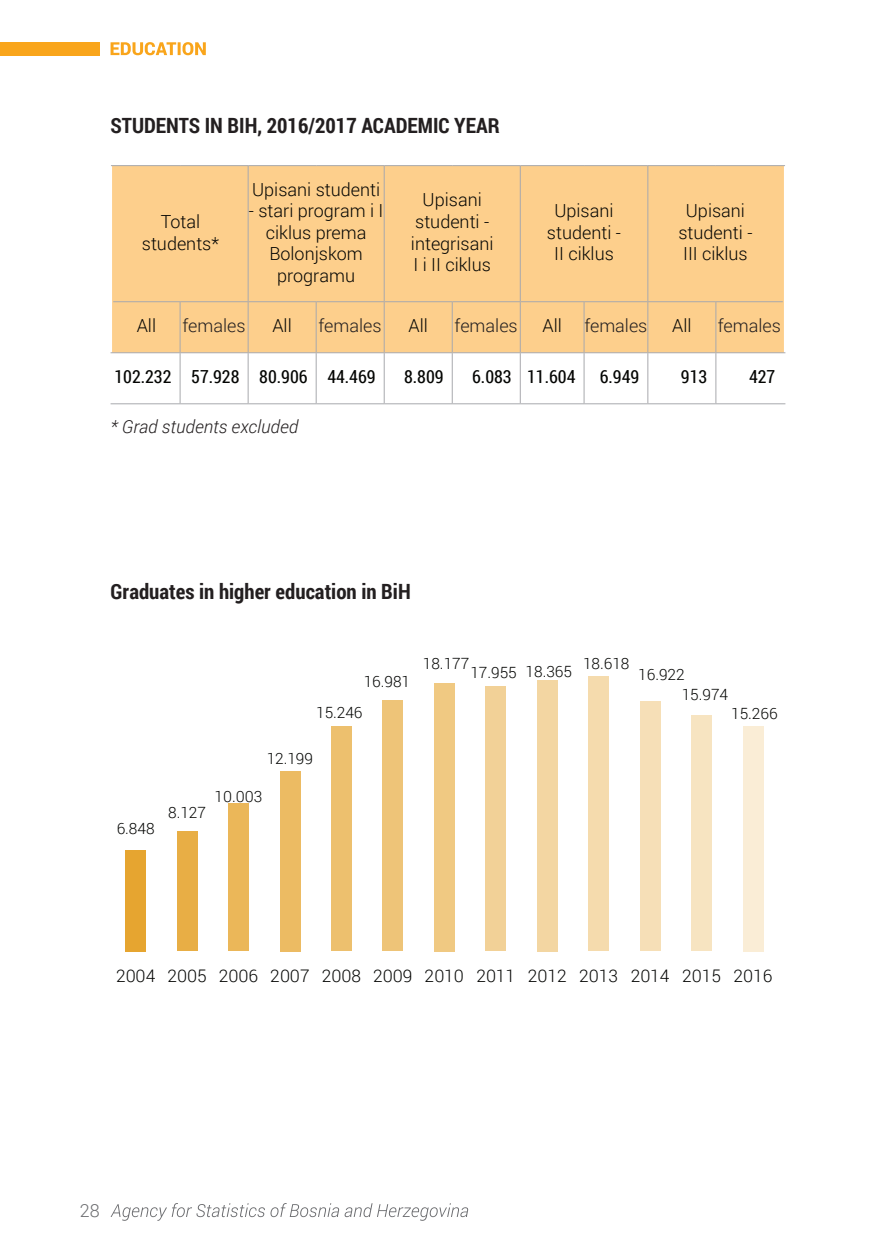
<style>
.page{position:relative;width:893px;height:1259px;background:#fff}
.page>*{position:absolute;margin:0;border:0;box-sizing:border-box;transform-origin:0 0}
.t1{font:700 21px "Roboto Condensed";color:#231f20}
.t2{font:300 18px/21.6px "Roboto";color:#040503;text-align:center}
.t3{font:18px "Roboto Condensed";color:#040503}
.t4{font:300 18px "Roboto";color:#231f20}
.t5{font:italic 300 18px "Roboto";color:#231f20}
.t6{font:300 18px "Roboto";color:#6c6d70}
.t7{font:300 17.4px "Roboto";letter-spacing:.005em;color:#040503}
.t8{font:300 15.6px/20.1px "Roboto";color:#040503}
</style>
<div class="page">
<div style="left:0;top:42px;width:100px;height:13px;background:#f9a51b"></div>
<svg style="left:111px;top:1203px;width:357px;height:17px"></svg>
<div style="left:112px;top:166px;width:672px;height:186px;background:#fdcf8c"></div>
<hr style="left:111px;top:165px;width:69px;height:1px;background:#a8a9ad">
<hr style="left:180px;top:165px;width:68px;height:1px;background:#a8a9ad">
<hr style="left:248px;top:165px;width:68px;height:1px;background:#a8a9ad">
<hr style="left:248px;top:166px;width:1px;height:135px;background:#a8a9ad">
<hr style="left:316px;top:165px;width:68px;height:1px;background:#a8a9ad">
<hr style="left:384px;top:165px;width:68px;height:1px;background:#a8a9ad">
<hr style="left:384px;top:166px;width:1px;height:135px;background:#a8a9ad">
<hr style="left:452px;top:165px;width:68px;height:1px;background:#a8a9ad">
<hr style="left:520px;top:165px;width:64px;height:1px;background:#a8a9ad">
<hr style="left:520px;top:166px;width:1px;height:135px;background:#a8a9ad">
<hr style="left:584px;top:165px;width:64px;height:1px;background:#a8a9ad">
<hr style="left:648px;top:165px;width:68px;height:1px;background:#a8a9ad">
<hr style="left:647px;top:166px;width:1px;height:135px;background:#a8a9ad">
<hr style="left:716px;top:165px;width:69px;height:1px;background:#a8a9ad">
<hr style="left:113px;top:301px;width:67px;height:1px;background:#a8a9ad">
<hr style="left:180px;top:301px;width:68px;height:1px;background:#a8a9ad">
<hr style="left:180px;top:302px;width:1px;height:50px;background:#a8a9ad">
<hr style="left:248px;top:301px;width:68px;height:1px;background:#a8a9ad">
<hr style="left:248px;top:302px;width:1px;height:50px;background:#a8a9ad">
<hr style="left:316px;top:301px;width:68px;height:1px;background:#a8a9ad">
<hr style="left:316px;top:302px;width:1px;height:50px;background:#a8a9ad">
<hr style="left:384px;top:301px;width:68px;height:1px;background:#a8a9ad">
<hr style="left:384px;top:302px;width:1px;height:50px;background:#a8a9ad">
<hr style="left:452px;top:301px;width:68px;height:1px;background:#a8a9ad">
<hr style="left:452px;top:302px;width:1px;height:50px;background:#a8a9ad">
<hr style="left:520px;top:301px;width:64px;height:1px;background:#a8a9ad">
<hr style="left:520px;top:302px;width:1px;height:50px;background:#a8a9ad">
<hr style="left:584px;top:301px;width:64px;height:1px;background:#a8a9ad">
<hr style="left:584px;top:302px;width:1px;height:50px;background:#a8a9ad">
<hr style="left:648px;top:301px;width:68px;height:1px;background:#a8a9ad">
<hr style="left:647px;top:302px;width:1px;height:50px;background:#a8a9ad">
<hr style="left:716px;top:301px;width:67px;height:1px;background:#a8a9ad">
<hr style="left:715px;top:302px;width:1px;height:50px;background:#a8a9ad">
<hr style="left:111px;top:352px;width:69px;height:1px;background:#a8a9ad">
<hr style="left:180px;top:352px;width:68px;height:1px;background:#a8a9ad">
<hr style="left:180px;top:353px;width:1px;height:50px;background:#a8a9ad">
<hr style="left:248px;top:352px;width:68px;height:1px;background:#a8a9ad">
<hr style="left:248px;top:353px;width:1px;height:50px;background:#a8a9ad">
<hr style="left:316px;top:352px;width:68px;height:1px;background:#a8a9ad">
<hr style="left:316px;top:353px;width:1px;height:50px;background:#a8a9ad">
<hr style="left:384px;top:352px;width:68px;height:1px;background:#a8a9ad">
<hr style="left:384px;top:353px;width:1px;height:50px;background:#a8a9ad">
<hr style="left:452px;top:352px;width:68px;height:1px;background:#a8a9ad">
<hr style="left:452px;top:353px;width:1px;height:50px;background:#a8a9ad">
<hr style="left:520px;top:352px;width:64px;height:1px;background:#a8a9ad">
<hr style="left:520px;top:353px;width:1px;height:50px;background:#a8a9ad">
<hr style="left:584px;top:352px;width:64px;height:1px;background:#a8a9ad">
<hr style="left:584px;top:353px;width:1px;height:50px;background:#a8a9ad">
<hr style="left:648px;top:352px;width:68px;height:1px;background:#a8a9ad">
<hr style="left:647px;top:353px;width:1px;height:50px;background:#a8a9ad">
<hr style="left:716px;top:352px;width:69px;height:1px;background:#a8a9ad">
<hr style="left:715px;top:353px;width:1px;height:50px;background:#a8a9ad">
<hr style="left:111px;top:403px;width:69px;height:1px;background:#a8a9ad">
<hr style="left:180px;top:403px;width:68px;height:1px;background:#a8a9ad">
<hr style="left:248px;top:403px;width:68px;height:1px;background:#a8a9ad">
<hr style="left:316px;top:403px;width:68px;height:1px;background:#a8a9ad">
<hr style="left:384px;top:403px;width:68px;height:1px;background:#a8a9ad">
<hr style="left:452px;top:403px;width:68px;height:1px;background:#a8a9ad">
<hr style="left:520px;top:403px;width:64px;height:1px;background:#a8a9ad">
<hr style="left:584px;top:403px;width:64px;height:1px;background:#a8a9ad">
<hr style="left:648px;top:403px;width:68px;height:1px;background:#a8a9ad">
<hr style="left:716px;top:403px;width:69px;height:1px;background:#a8a9ad">
<img style="left:125px;top:951px;width:21px;height:1px">
<img style="left:197px;top:831px;width:1px;height:120px">
<img style="left:280px;top:771px;width:21px;height:181px">
<img style="left:382px;top:700px;width:1px;height:251px">
<img style="left:660px;top:701px;width:1px;height:250px">
<img style="left:743px;top:726px;width:21px;height:226px">
<div style="left:125px;top:850px;width:21px;height:101px;background:#e6a530"></div>
<div style="left:177px;top:831px;width:20px;height:120px;background:#e8ae45"></div>
<div style="left:228px;top:803px;width:21px;height:148px;background:#ebb759"></div>
<div style="left:280px;top:771px;width:20px;height:180px;background:#ecbb63"></div>
<div style="left:331px;top:726px;width:21px;height:225px;background:#edc06e"></div>
<div style="left:383px;top:700px;width:20px;height:251px;background:#eec478"></div>
<div style="left:434px;top:683px;width:21px;height:268px;background:#f0c982"></div>
<div style="left:485px;top:686px;width:21px;height:265px;background:#f2d197"></div>
<div style="left:537px;top:680px;width:21px;height:271px;background:#f3d6a2"></div>
<div style="left:588px;top:676px;width:21px;height:275px;background:#f5dbad"></div>
<div style="left:640px;top:701px;width:20px;height:250px;background:#f6dfb7"></div>
<div style="left:691px;top:715px;width:21px;height:236px;background:#f7e4c1"></div>
<div style="left:743px;top:726px;width:20px;height:225px;background:#faedd6"></div>
<svg style="left:111px;top:42px;width:95px;height:13px"></svg>
<p class="t1" style="left:111px;top:110px;width:391px">STUDENTS IN BIH, 2016/2017 ACADEMIC YEAR</p>
<p class="t2" style="left:142px;top:210px;width:79px">Total students*</p>
<p class="t2" style="left:252px;top:178px;width:130px">Upisani studenti</p>
<p class="t2" style="left:249px;top:199px;width:136px">- stari program i I ciklus prema<br>Bolonjskom programu</p>
<p class="t2" style="left:411px;top:189px;width:84px">Upisani studenti - integrisani<br>I i II ciklus</p>
<p class="t2" style="left:547px;top:199px;width:76px">Upisani studenti -<br>II ciklus</p>
<p class="t2" style="left:678px;top:199px;width:76px">Upisani studenti -<br>III ciklus</p>
<p class="t2" style="left:137px;top:315px;width:21px">All</p>
<p class="t4" style="left:182px;top:313px;width:65px">females</p>
<p class="t2" style="left:272px;top:315px;width:21px">All</p>
<p class="t4" style="left:319px;top:313px;width:65px">females</p>
<p class="t2" style="left:408px;top:315px;width:21px">All</p>
<p class="t4" style="left:455px;top:313px;width:65px">females</p>
<p class="t2" style="left:542px;top:315px;width:21px">All</p>
<p class="t4" style="left:584px;top:313px;width:65px">females</p>
<p class="t2" style="left:672px;top:315px;width:21px">All</p>
<p class="t4" style="left:718px;top:313px;width:65px">females</p>
<p class="t3" style="left:114px;top:364px;width:263px">102.232 57.928 80.906 44.469</p>
<p class="t3" style="left:404px;top:364px;width:41px">8.809</p>
<p class="t3" style="left:472px;top:364px;width:105px">6.083 11.604</p>
<p class="t3" style="left:600px;top:364px;width:41px">6.949</p>
<p class="t3" style="left:681px;top:364px;width:28px">913</p>
<p class="t3" style="left:749px;top:364px;width:28px">427</p>
<p class="t5" style="left:111px;top:414px;width:189px">* Grad students excluded</p>
<p class="t1" style="left:111px;top:576px;width:302px">Graduates in higher education in BiH</p>
<p class="t8" style="left:117px;top:818px;width:39px">6.848</p>
<p class="t8" style="left:364px;top:671px;width:48px">16.981</p>
<p class="t8" style="left:316px;top:702px;width:48px">15.246</p>
<p class="t8" style="left:267px;top:748px;width:48px">12.199</p>
<p class="t8" style="left:168px;top:802px;width:39px">8.127</p>
<p class="t8" style="left:215px;top:786px;width:49px">10.003</p>
<p class="t8" style="left:423px;top:652px;width:48px">18.177</p>
<p class="t8" style="left:470px;top:661px;width:103px">17.955 18.365</p>
<p class="t8" style="left:583px;top:653px;width:48px">18.618</p>
<p class="t8" style="left:682px;top:664px;width:48px;text-indent:-43px">16.922<br>15.974</p>
<p class="t8" style="left:731px;top:702px;width:48px">15.266</p>
<p class="t7" style="left:116px;top:963px;width:658px">2004 2005 2006 2007 2008 2009 2010 2011 2012 2013 2014 2015 2016</p>
<p class="t6" style="left:80px;top:1197px;width:21px">28</p>
</div>
